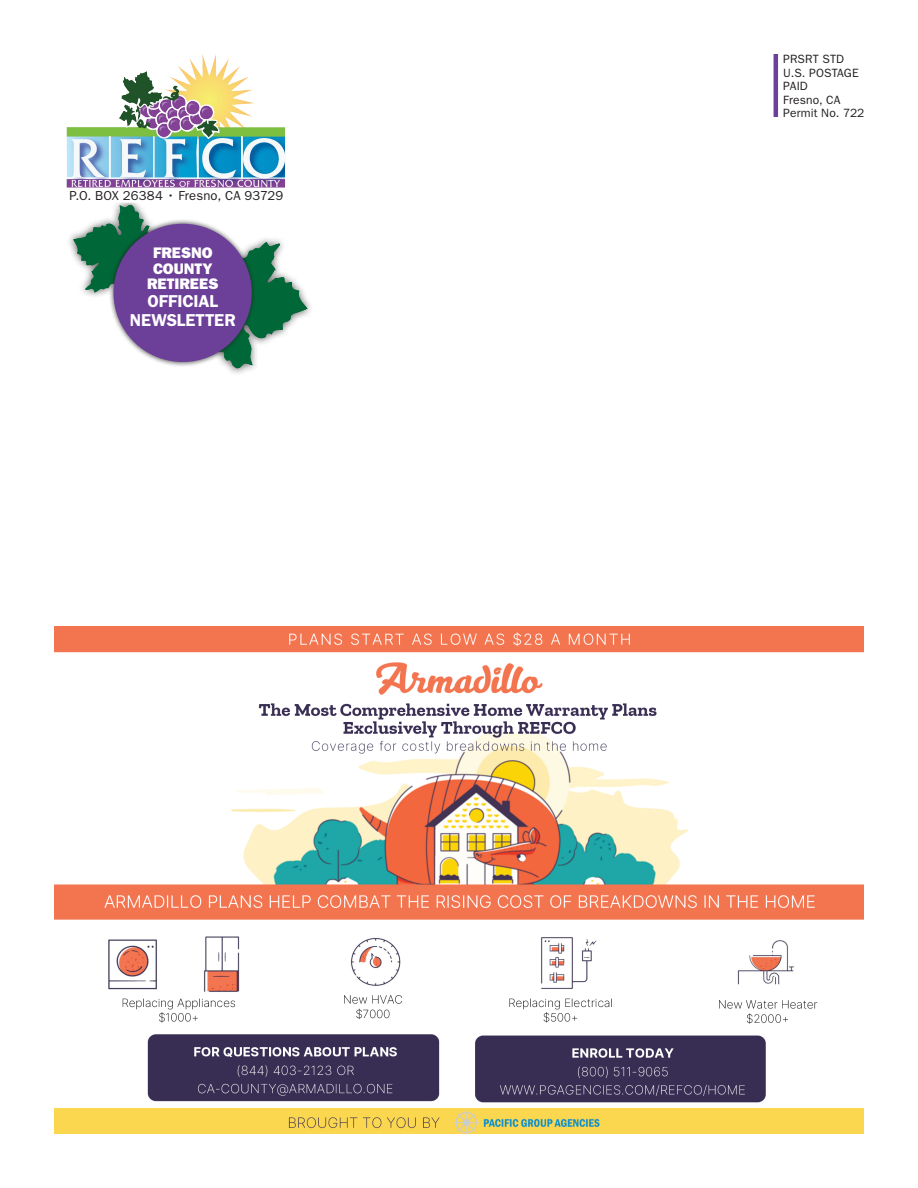
<style>
.page{position:relative;width:918px;height:1188px;background:#fff}
.page>*{position:absolute;margin:0;border:0;box-sizing:border-box;transform-origin:0 0}
.t1{font:600 17.25px/18.3px "Franklin Gothic";letter-spacing:-.005em;color:#fff;text-align:center}
.t2{font:800 15.3px/15.3px "Franklin Gothic";color:#fff;text-align:center}
.t3{font:13.05px "Franklin Gothic";letter-spacing:.01em;color:#221e1f}
.t4{font:12px/13.5px "Franklin Gothic";letter-spacing:.01em;color:#221e1f}
</style>
<div class="page">
<div style="left:191px;top:234px;width:124px;height:142px;background:#221e1f;opacity:.75"></div>
<svg style="left:199px;top:242px;width:109px;height:127px"></svg>
<div style="left:66px;top:202px;width:93px;height:100px;background:#221e1f;opacity:.75"></div>
<svg style="left:73px;top:205px;width:79px;height:89px"></svg>
<img style="left:67px;top:58px;width:218px;height:119px">
<div style="left:109px;top:219px;width:148px;height:148px;background:#221e1f;opacity:.75"></div>
<div style="left:114px;top:224px;width:138px;height:138px;background:#6c3f98;border-radius:50%"></div>
<hr style="left:774px;top:54px;width:4px;height:63px;background:#6c3f98">
<img style="left:54px;top:626px;width:810px;height:508px">
<p class="t3" style="left:69px;top:188px;width:215px">P.O. BOX 26384 • Fresno, CA 93729</p>
<p class="t2" style="left:147px;top:246px;width:73px">FRESNO<br>COUNTY<br>RETIREES</p>
<h1 class="t1" style="left:130px;top:292px;width:107px">OFFICIAL<br>NEWSLETTER</h1>
<p class="t4" style="left:783px;top:52px;width:83px">PRSRT STD<br>U.S. POSTAGE<br>PAID<br>Fresno, CA<br>Permit No. 722</p>
</div>
